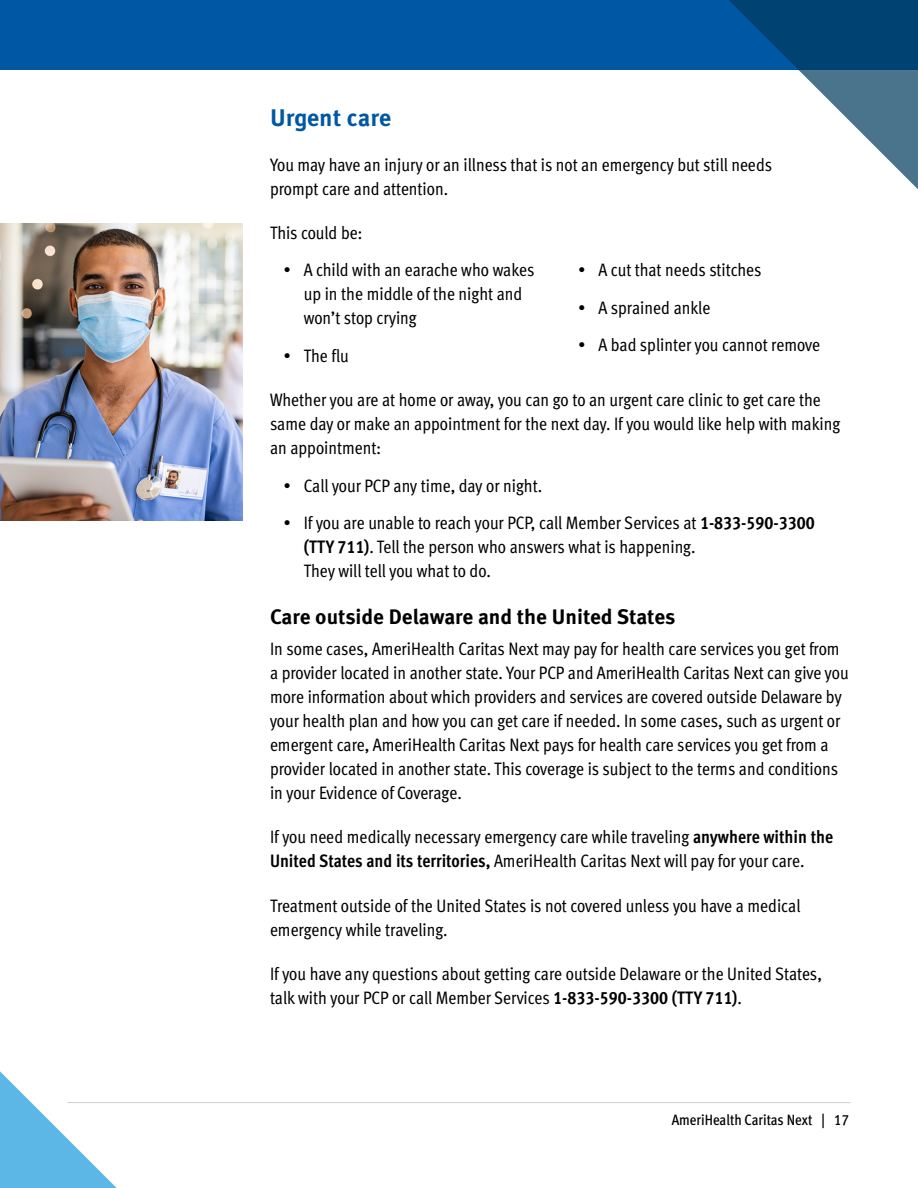
<style>
.page{position:relative;width:918px;height:1188px;background:#fff}
.page>*{position:absolute;margin:0;border:0;box-sizing:border-box;transform-origin:0 0}
.Headline{font:700 24px "Meta Correspondence Pro";letter-spacing:-.005em;color:#0058a4}
.Topic_Header{font:700 21px "Meta Pro";color:#000}
.Body_Copy{font:condensed 18px/24px "Meta Pro";color:#000}
.Bullets{font:condensed 18px/24px "Meta Pro";color:#000}
.t1{font:500 condensed 15px "Meta Pro";color:#000}
.s1{font-weight:700}
</style>
<div class="page">
<hr style="left:68px;top:1102px;width:782px;height:1px;background:#d1d3d4">
<div style="left:0;top:0;width:918px;height:70px;background:#0058a4"></div>
<svg style="left:0;top:1071px;width:117px;height:117px"></svg>
<svg style="left:729px;top:0;width:189px;height:190px"></svg>
<img style="left:0;top:224px;width:243px;height:297px">
<h1 class="Headline" style="left:270px;top:99px;width:123px">Urgent care</h1>
<p class="Body_Copy" style="left:270px;top:151px;width:504px">You may have an injury or an illness that is not an emergency but still needs prompt care and attention.</p>
<p class="Body_Copy" style="left:270px;top:219px;width:94px">This could be:</p>
<p class="Bullets" style="left:304px;top:257px;width:232px;text-indent:-20px">• A child with an earache who wakes up in the middle of the night and won’t stop crying</p>
<p class="Bullets" style="left:284px;top:342px;width:67px">• The flu</p>
<p class="Bullets" style="left:578px;top:257px;width:185px">• A cut that needs stitches</p>
<p class="Bullets" style="left:578px;top:294px;width:134px">• A sprained ankle</p>
<p class="Bullets" style="left:578px;top:332px;width:243px">• A bad splinter you cannot remove</p>
<p class="Body_Copy" style="left:270px;top:386px;width:572px">Whether you are at home or away, you can go to an urgent care clinic to get care the same day or make an appointment for the next day. If you would like help with making an appointment:</p>
<p class="Bullets" style="left:284px;top:472px;width:260px">• Call your PCP any time, day or night.</p>
<p class="Bullets" style="left:304px;top:509px;width:513px;text-indent:-20px">• If you are unable to reach your PCP, call Member Services at <span class="s1">1-833-590-3300 (TTY 711)</span>. Tell the person who answers what is happening.<br>They will tell you what to do.</p>
<h1 class="Topic_Header" style="left:270px;top:601px;width:407px">Care outside Delaware and the United States</h1>
<p class="Body_Copy" style="left:270px;top:635px;width:580px">In some cases, AmeriHealth Caritas Next may pay for health care services you get from a provider located in another state. Your PCP and AmeriHealth Caritas Next can give you more information about which providers and services are covered outside Delaware by your health plan and how you can get care if needed. In some cases, such as urgent or emergent care, AmeriHealth Caritas Next pays for health care services you get from a provider located in another state. This coverage is subject to the terms and conditions in your Evidence of Coverage.</p>
<p class="Body_Copy" style="left:270px;top:824px;width:565px">If you need medically necessary emergency care while traveling <span class="s1">anywhere within the<br>United States and its territories,</span> AmeriHealth Caritas Next will pay for your care.</p>
<p class="Body_Copy" style="left:270px;top:892px;width:532px">Treatment outside of the United States is not covered unless you have a medical emergency while traveling.</p>
<p class="Body_Copy" style="left:270px;top:960px;width:553px">If you have any questions about getting care outside Delaware or the United States, talk with your PCP or call Member Services <span class="s1">1-833-590-3300 (TTY 711)</span>.</p>
<p class="t1" style="left:672px;top:1109px;width:179px">AmeriHealth Caritas Next | 17</p>
</div>
